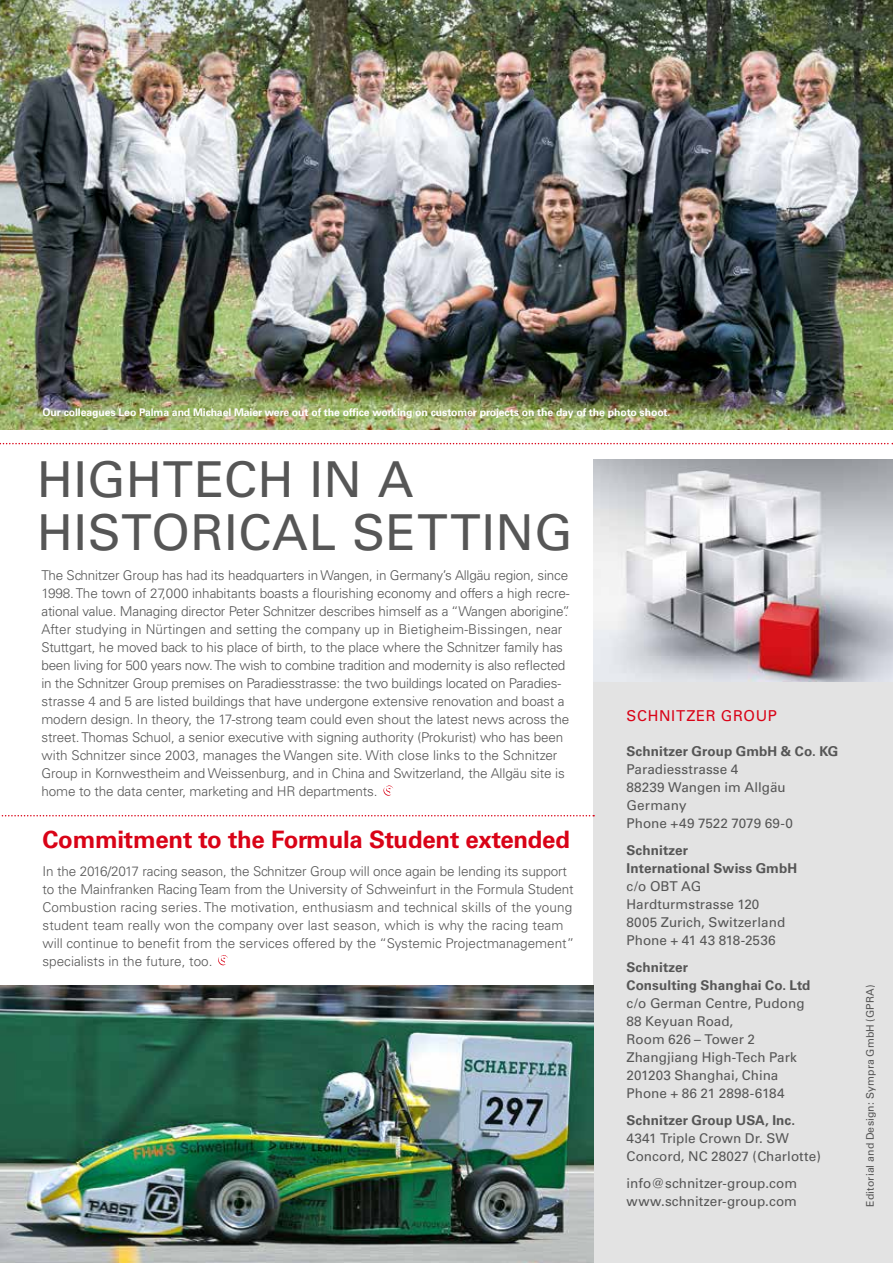
<style>
.page{position:relative;width:893px;height:1263px;background:#fff}
.page>*{position:absolute;margin:0;border:0;box-sizing:border-box;transform-origin:0 0}
.t1{font:500 49.5px/52.9px "Univers CE";letter-spacing:.01em;color:#565656}
.t2{font:700 24px "Univers CE";letter-spacing:-.01em;color:#d90317}
.t3{font:500 15px "Univers CE";letter-spacing:.045em;color:#d90317}
.t4{font:300 13.5px/18px "Univers";letter-spacing:-.01em;color:#565656}
.t5{font:500 13.5px/18px "Univers CE";color:#565656}
.t6{font:700 13.5px/18px "Univers CE";letter-spacing:.005em;color:#565656}
.t7{font:700 10.5px "Univers";letter-spacing:-.01em;color:#fff}
.t8{font:500 10.5px "Univers CE";letter-spacing:.01em;color:#565656}
</style>
<div class="page">
<div style="left:594px;top:551px;width:299px;height:712px;background:#e3e3e3"></div>
<img style="left:594px;top:459px;width:299px;height:223px">
<img style="left:0;top:986px;width:594px;height:277px">
<img style="left:0;top:0;width:893px;height:430px">
<svg style="left:383px;top:785px;width:10px;height:11px"></svg>
<svg style="left:0;top:443px;width:893px;height:1px"></svg>
<svg style="left:1px;top:815px;width:593px;height:1px"></svg>
<svg style="left:218px;top:955px;width:10px;height:11px"></svg>
<p class="t7" style="left:43px;top:407px;width:629px">Our colleagues Leo Palma and Michael Maier were out of the office working on customer projects on the day of the photo shoot.</p>
<h1 class="t1" style="left:37px;top:454px;width:537px">HIGHTECH IN A<br>HISTORICAL SETTING</h1>
<p class="t4" style="left:41px;top:566px;width:530px">The Schnitzer Group has had its headquarters in Wangen, in Germany’s Allgäu region, since 1998. The town of 27,000 inhabitants boasts a flourishing economy and offers a high recre&shy;ational value. Managing director Peter Schnitzer describes himself as a “Wangen aborigine”.<br>After studying in Nürtingen and setting the company up in Bietigheim-Bissingen, near Stuttgart, he moved back to his place of birth, to the place where the Schnitzer family has been living for 500 years now. The wish to combine tradition and modernity is also reflected in the Schnitzer Group premises on Paradiesstrasse: the two buildings located on Paradies&shy;strasse 4 and 5 are listed buildings that have undergone extensive renovation and boast a modern design. In theory, the 17-strong team could even shout the latest news across the street. Thomas Schuol, a senior executive with signing authority (Prokurist) who has been with Schnitzer since 2003, manages the Wangen site. With close links to the Schnitzer Group in Kornwestheim and Weissenburg, and in China and Switzerland, the Allgäu site is home to the data center, marketing and HR departments.</p>
<h2 class="t2" style="left:43px;top:826px;width:529px">Commitment to the Formula Student extended</h2>
<p class="t4" style="left:43px;top:862px;width:533px">In the 2016/2017 racing season, the Schnitzer Group will once again be lending its support to the Mainfranken Racing Team from the University of Schweinfurt in the Formula Student Combustion racing series. The motivation, enthusiasm and technical skills of the young student team really won the company over last season, which is why the racing team will continue to benefit from the services offered by the “Systemic Projectmanagement” specialists in the future, too.</p>
<p class="t3" style="left:626px;top:707px;width:152px">SCHNITZER GROUP</p>
<p class="t6" style="left:626px;top:743px;width:213px">Schnitzer Group GmbH &amp; Co. KG</p>
<p class="t5" style="left:626px;top:761px;width:168px">Paradiesstrasse 4<br>88239 Wangen im Allgäu<br>Germany<br>Phone +49 7522 7079 69-0</p>
<p class="t6" style="left:626px;top:842px;width:172px">Schnitzer<br>International Swiss GmbH</p>
<p class="t5" style="left:626px;top:878px;width:160px">c/o OBT AG<br>Hardturmstrasse 120<br>8005 Zurich, Switzerland<br>Phone + 41 43 818-2536</p>
<p class="t6" style="left:626px;top:959px;width:186px">Schnitzer<br>Consulting Shanghai Co. Ltd</p>
<p class="t5" style="left:626px;top:995px;width:180px">c/o German Centre, Pudong<br>88 Keyuan Road,<br>Room 626 – Tower 2<br>Zhangjiang High-Tech Park<br>201203 Shanghai, China<br>Phone + 86 21 2898-6184</p>
<p class="t6" style="left:626px;top:1112px;width:170px">Schnitzer Group USA, Inc.</p>
<p class="t5" style="left:626px;top:1130px;width:196px">4341 Triple Crown Dr. SW<br>Concord, NC 28027 (Charlotte)</p>
<p class="t5" style="left:626px;top:1175px;width:172px">info@schnitzer-group.com www.schnitzer-group.com</p>
<p class="t8" style="left:864px;top:1206px;width:224px;rotate:-90deg">Editorial and Design: Sympra GmbH (GPRA)</p>
</div>
